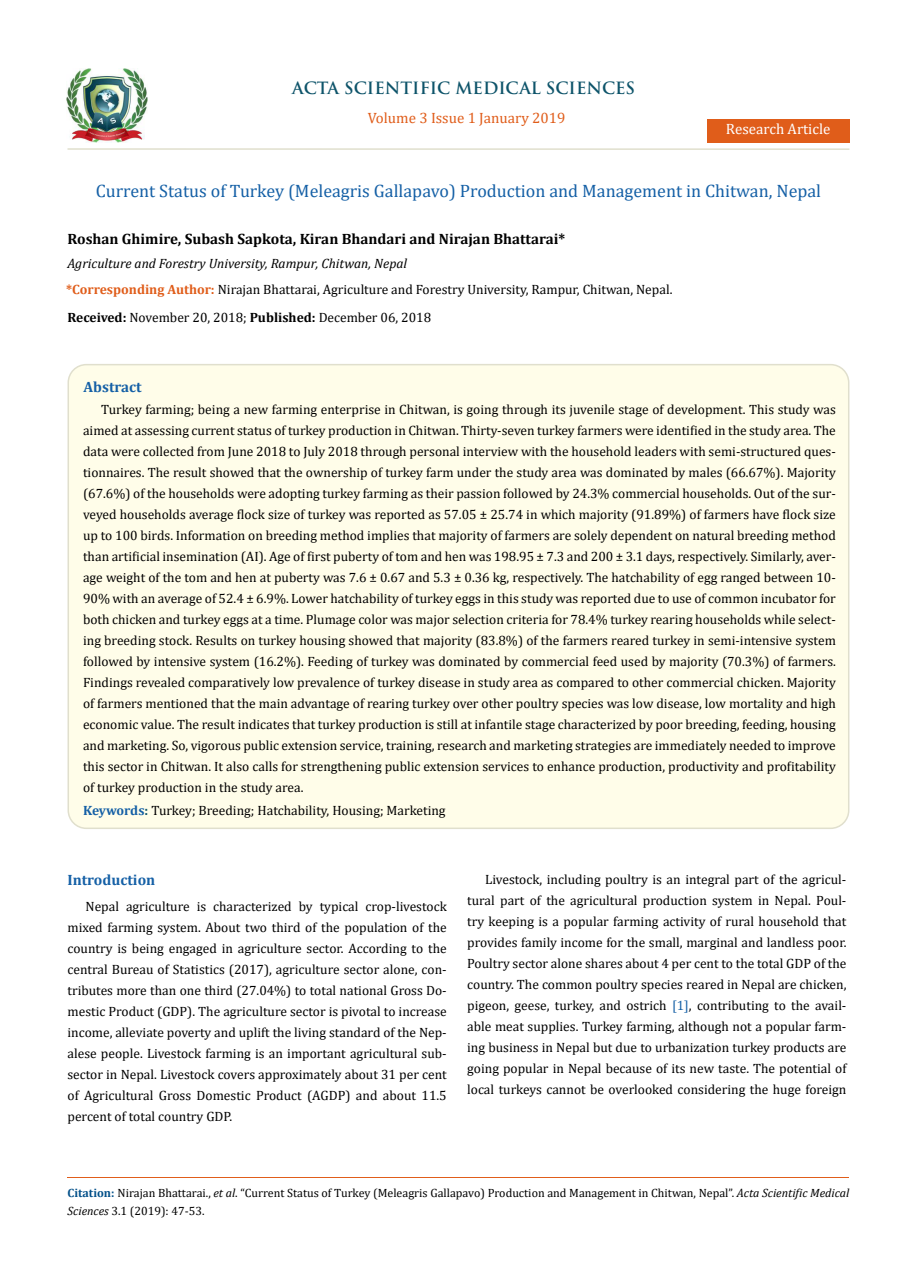
<style>
.page{position:relative;width:917px;height:1280px;background:#fff}
.page>*{position:absolute;margin:0;border:0;box-sizing:border-box;transform-origin:0 0}
.t1{font:18px "Cambria";color:#1560a6}
.t2{font:700 16.5px "Trajan Pro";color:#0e546a}
.t3{font:700 15px "Cambria";color:#000}
.t4{font:15px "Cambria";color:#e05d1a}
.t5{font:700 15px "Cambria";color:#1560a6}
.t6{font:15px "Cambria";color:#fff}
.t7{font:13.5px/21px "Cambria";color:#000;text-align:justify}
.t8{font:12px/18px "Cambria";color:#000}
.s1{font-style:italic}
.s2{font-weight:700;color:#e05d1a}
.s3{font-weight:700}
.s4{font-weight:700;color:#1560a6}
.s5{font-weight:700;color:#0e546a}
.s6{color:#1560a6}
.s7{font-weight:700;color:#035089}
</style>
<div class="page">
<img style="left:67px;top:68px;width:80px;height:74px">
<div style="left:707px;top:119px;width:142px;height:23px;background:#e05d1a"></div>
<div style="left:68px;top:365px;width:780px;height:463px;background:#fffde9;border-radius:18px"></div>
<hr style="left:67px;top:1177px;width:782px;height:1px;background:#e05d1a">
<hr style="left:67px;top:148px;width:782px;height:2px;background:#e0dfcd">
<p class="t2" style="left:292px;top:77px;width:344px">ACTA SCIENTIFIC MEDICAL SCIENCES</p>
<p class="t4" style="left:368px;top:109px;width:199px">Volume 3 Issue 1 January 2019</p>
<p class="t6" style="left:726px;top:120px;width:106px">Research Article</p>
<h1 class="t1" style="left:96px;top:180px;width:727px">Current Status of Turkey (Meleagris Gallapavo) Production and Management in Chitwan, Nepal</h1>
<p class="t3" style="left:67px;top:228px;width:499px">Roshan Ghimire, Subash Sapkota, Kiran Bhandari and Nirajan Bhattarai*</p>
<p class="t7" style="left:66px;top:250px;width:608px;line-height:26px"><span class="s1">Agriculture and Forestry University, Rampur, Chitwan, Nepal<br></span><span class="s2">*Corresponding Author:</span> Nirajan Bhattarai, Agriculture and Forestry University, Rampur, Chitwan, Nepal.</p>
<p class="t7" style="left:67px;top:306px;width:365px"><span class="s3">Received:</span> November 20, 2018; <span class="s3">Published:</span> December 06, 2018</p>
<p class="t5" style="left:84px;top:376px;width:60px">Abstract</p>
<p class="t7" style="left:83px;top:398px;width:754px;text-indent:18px">Turkey farming; being a new farming enterprise in Chitwan, is going through its juvenile stage of development. This study was aimed at assessing current status of turkey production in Chitwan. Thirty-seven turkey farmers were identified in the study area. The data were collected from June 2018 to July 2018 through personal interview with the household leaders with semi-structured ques&shy;tionnaires. The result showed that the ownership of turkey farm under the study area was dominated by males (66.67%). Majority (67.6%) of the households were adopting turkey farming as their passion followed by 24.3% commercial households. Out of the sur&shy;veyed households average flock size of turkey was reported as 57.05 ± 25.74 in which majority (91.89%) of farmers have flock size up to 100 birds. Information on breeding method implies that majority of farmers are solely dependent on natural breeding method than artificial insemination (AI). Age of first puberty of tom and hen was 198.95 ± 7.3 and 200 ± 3.1 days, respectively. Similarly, aver&shy;age weight of the tom and hen at puberty was 7.6 ± 0.67 and 5.3 ± 0.36 kg, respectively. The hatchability of egg ranged between 10- 90% with an average of 52.4 ± 6.9%. Lower hatchability of turkey eggs in this study was reported due to use of common incubator for both chicken and turkey eggs at a time. Plumage color was major selection criteria for 78.4% turkey rearing households while select&shy;ing breeding stock. Results on turkey housing showed that majority (83.8%) of the farmers reared turkey in semi-intensive system followed by intensive system (16.2%). Feeding of turkey was dominated by commercial feed used by majority (70.3%) of farmers.<br>Findings revealed comparatively low prevalence of turkey disease in study area as compared to other commercial chicken. Majority of farmers mentioned that the main advantage of rearing turkey over other poultry species was low disease, low mortality and high economic value. The result indicates that turkey production is still at infantile stage characterized by poor breeding, feeding, housing and marketing. So, vigorous public extension service, training, research and marketing strategies are immediately needed to improve this sector in Chitwan. It also calls for strengthening public extension services to enhance production, productivity and profitability of turkey production in the study area.</p>
<p class="t7" style="left:83px;top:800px;width:364px"><span class="s4">Keywords</span><span class="s5">:</span> Turkey; Breeding; Hatchability, Housing; Marketing</p>
<p class="t5" style="left:67px;top:869px;width:89px">Introduction</p>
<p class="t7" style="left:467px;top:868px;width:381px;text-indent:18px">Livestock, including poultry is an integral part of the agricul&shy;tural part of the agricultural production system in Nepal. Poul&shy;try keeping is a popular farming activity of rural household that provides family income for the small, marginal and landless poor.<br>Poultry sector alone shares about 4 per cent to the total GDP of the country. The common poultry species reared in Nepal are chicken, pigeon, geese, turkey, and ostrich <span class="s6">[1]</span>, contributing to the avail&shy;able meat supplies. Turkey farming, although not a popular farm&shy;ing business in Nepal but due to urbanization turkey products are going popular in Nepal because of its new taste. The potential of local turkeys cannot be overlooked considering the huge foreign</p>
<p class="t7" style="left:67px;top:896px;width:381px;text-indent:18px">Nepal agriculture is characterized by typical crop-livestock mixed farming system. About two third of the population of the country is being engaged in agriculture sector. According to the central Bureau of Statistics (2017), agriculture sector alone, con&shy;tributes more than one third (27.04%) to total national Gross Do&shy;mestic Product (GDP). The agriculture sector is pivotal to increase income, alleviate poverty and uplift the living standard of the Nep&shy;alese people. Livestock farming is an important agricultural sub&shy;sector in Nepal. Livestock covers approximately about 31 per cent of Agricultural Gross Domestic Product (AGDP) and about 11.5 percent of total country GDP.</p>
<p class="t8" style="left:67px;top:1183px;width:783px"><span class="s7">Citation:</span> Nirajan Bhattarai., <span class="s1">et al</span>. “Current Status of Turkey (Meleagris Gallapavo) Production and Management in Chitwan, Nepal”. <span class="s1">Acta Scientific Medical<br>Sciences</span> 3.1 (2019): 47-53.</p>
</div>
